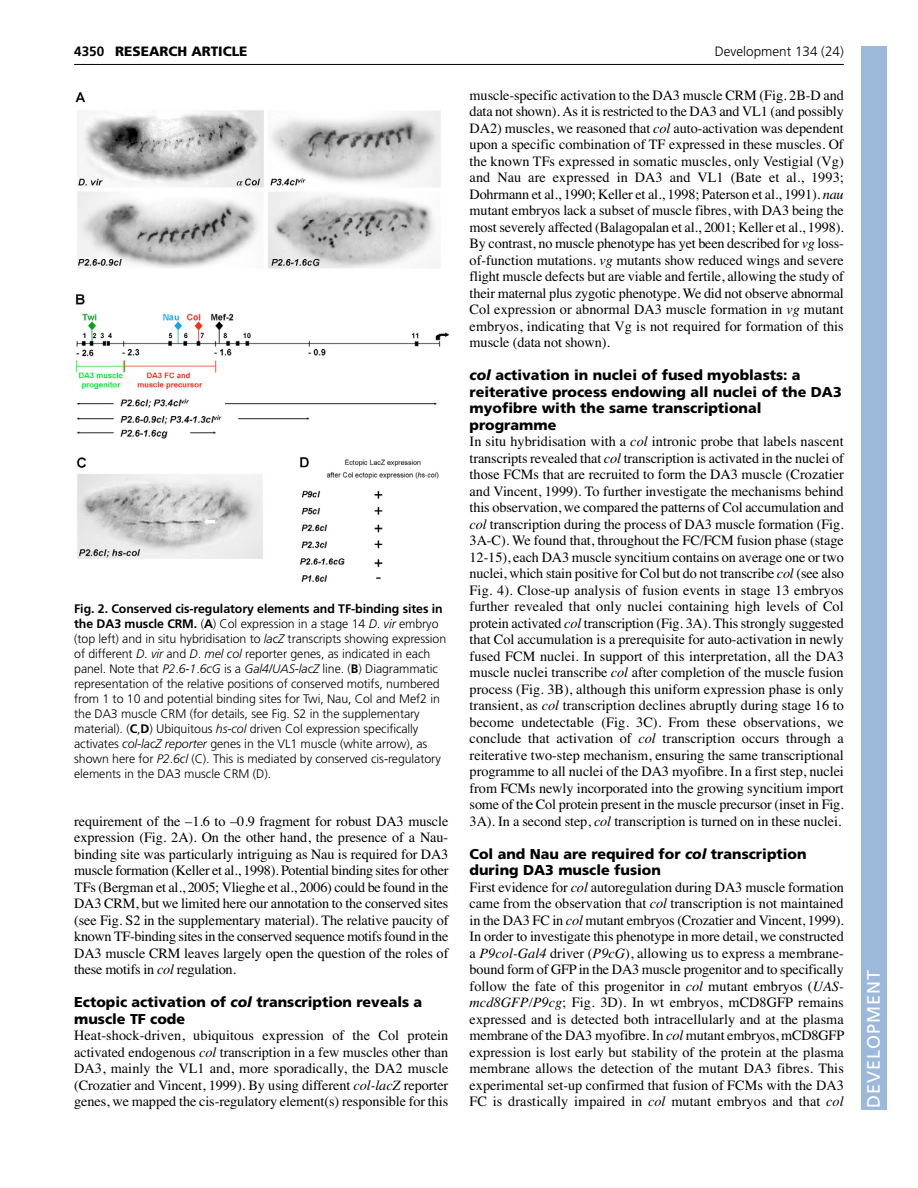
<style>
.page{position:relative;width:918px;height:1188px;background:#fff}
.page>*{position:absolute;margin:0;border:0;box-sizing:border-box;transform-origin:0 0}
.t1{font:18px "Frutiger LT Std";letter-spacing:.055em;color:#fff}
.t2{font:14.25px/16.5px "Times";letter-spacing:-.005em;color:#000;text-align:justify}
.t3{font:900 14.25px/16.5px "Frutiger LT Std";color:#000}
.t4{font:300 13.5px "Frutiger LT Std";color:#000}
.t5{font:900 13.5px "Frutiger LT Std";color:#000}
.t6{font:700 13.5px "Frutiger LT Std";color:#000}
.t7{font:300 12.3px/15px "Frutiger LT Std";letter-spacing:-.005em;color:#000}
.s1{font-weight:700}
.s2{font-style:italic}
</style>
<div class="page">
<hr style="left:74px;top:64px;width:770px;height:1px;background:#000">
<img style="left:75px;top:92px;width:373px;height:490px">
<div style="left:861px;top:46px;width:25px;height:1064px;background:#9cb9db"></div>
<p class="t6" style="left:74px;top:46px;width:32px">4350</p>
<p class="t5" style="left:115px;top:46px;width:134px">RESEARCH ARTICLE</p>
<p class="t4" style="left:715px;top:46px;width:131px">Development 134 (24)</p>
<p class="t7" style="left:74px;top:602px;width:374px"><span class="s1">Fig. 2. Conserved cis-regulatory elements and TF-binding sites in the DA3 muscle CRM.</span> (<span class="s1">A</span>) Col expression in a stage 14 <span class="s2">D</span>. <span class="s2">vir</span> embryo (top left) and in situ hybridisation to <span class="s2">lacZ</span> transcripts showing expression of different <span class="s2">D</span>. <span class="s2">vir</span> and <span class="s2">D</span>. <span class="s2">mel col</span> reporter genes, as indicated in each panel. Note that <span class="s2">P2</span>.<span class="s2">6-1</span>.<span class="s2">6cG</span> is a <span class="s2">Gal4/UAS-lacZ</span> line. (<span class="s1">B</span>) Diagrammatic representation of the relative positions of conserved motifs, numbered from 1 to 10 and potential binding sites for Twi, Nau, Col and Mef2 in the DA3 muscle CRM (for details, see Fig. S2 in the supplementary material). (<span class="s1">C</span>,<span class="s1">D</span>) Ubiquitous <span class="s2">hs-col</span> driven Col expression specifically activates <span class="s2">col-lacZ reporter</span> genes in the VL1 muscle (white arrow), as shown here for <span class="s2">P2</span>.<span class="s2">6cl</span> (C). This is mediated by conserved cis-regulatory elements in the DA3 muscle CRM (D).</p>
<p class="t2" style="left:74px;top:814px;width:376px">requirement of the –1.6 to –0.9 fragment for robust DA3 muscle expression (Fig. 2A). On the other hand, the presence of a Nau&shy;binding site was particularly intriguing as Nau is required for DA3 muscle formation (Keller et al., 1998). Potential binding sites for other TFs (Bergman et al., 2005; Vlieghe et al., 2006) could be found in the DA3 CRM, but we limited here our annotation to the conserved sites (see Fig. S2 in the supplementary material). The relative paucity of known TF-binding sites in the conserved sequence motifs found in the DA3 muscle CRM leaves largely open the question of the roles of these motifs in <span class="s2">col</span> regulation.</p>
<p class="t3" style="left:74px;top:995px;width:350px">Ectopic activation of <span class="s2">col</span> transcription reveals a muscle TF code</p>
<p class="t2" style="left:74px;top:1029px;width:376px">Heat-shock-driven, ubiquitous expression of the Col protein activated endogenous <span class="s2">col</span> transcription in a few muscles other than DA3, mainly the VL1 and, more sporadically, the DA2 muscle (Crozatier and Vincent, 1999). By using different <span class="s2">col-lacZ</span> reporter genes, we mapped the cis-regulatory element(s) responsible for this</p>
<p class="t2" style="left:470px;top:88px;width:376px">muscle-specific activation to the DA3 muscle CRM (Fig. 2B-D and data not shown). As it is restricted to the DA3 and VL1 (and possibly DA2) muscles, we reasoned that <span class="s2">col</span> auto-activation was dependent upon a specific combination of TF expressed in these muscles. Of the known TFs expressed in somatic muscles, only Vestigial (Vg) and Nau are expressed in DA3 and VL1 (Bate et al., 1993; Dohrmann et al., 1990; Keller et al., 1998; Paterson et al., 1991). <span class="s2">nau </span>mutant embryos lack a subset of muscle fibres, with DA3 being the most severely affected (Balagopalan et al., 2001; Keller et al., 1998).<br>By contrast, no muscle phenotype has yet been described for <span class="s2">vg</span> loss&shy;of-function mutations. <span class="s2">vg</span> mutants show reduced wings and severe flight muscle defects but are viable and fertile, allowing the study of their maternal plus zygotic phenotype. We did not observe abnormal Col expression or abnormal DA3 muscle formation in <span class="s2">vg</span> mutant embryos, indicating that Vg is not required for formation of this muscle (data not shown).</p>
<p class="t3" style="left:470px;top:368px;width:374px"><span class="s2">col</span> activation in nuclei of fused myoblasts: a reiterative process endowing all nuclei of the DA3 myofibre with the same transcriptional programme</p>
<p class="t2" style="left:470px;top:435px;width:376px">In situ hybridisation with a <span class="s2">col</span> intronic probe that labels nascent transcripts revealed that <span class="s2">col</span> transcription is activated in the nuclei of those FCMs that are recruited to form the DA3 muscle (Crozatier and Vincent, 1999). To further investigate the mechanisms behind this observation, we compared the patterns of Col accumulation and <span class="s2">col</span> transcription during the process of DA3 muscle formation (Fig.<br>3A-C). We found that, throughout the FC/FCM fusion phase (stage 12-15), each DA3 muscle syncitium contains on average one or two nuclei, which stain positive for Col but do not transcribe <span class="s2">col</span> (see also Fig. 4). Close-up analysis of fusion events in stage 13 embryos further revealed that only nuclei containing high levels of Col protein activated <span class="s2">col</span> transcription (Fig. 3A). This strongly suggested that Col accumulation is a prerequisite for auto-activation in newly fused FCM nuclei. In support of this interpretation, all the DA3 muscle nuclei transcribe <span class="s2">col</span> after completion of the muscle fusion process (Fig. 3B), although this uniform expression phase is only transient, as <span class="s2">col</span> transcription declines abruptly during stage 16 to become undetectable (Fig. 3C). From these observations, we conclude that activation of <span class="s2">col</span> transcription occurs through a reiterative two-step mechanism, ensuring the same transcriptional programme to all nuclei of the DA3 myofibre. In a first step, nuclei from FCMs newly incorporated into the growing syncitium import some of the Col protein present in the muscle precursor (inset in Fig.<br>3A). In a second step, <span class="s2">col</span> transcription is turned on in these nuclei.</p>
<p class="t3" style="left:470px;top:847px;width:338px">Col and Nau are required for <span class="s2">col</span> transcription during DA3 muscle fusion</p>
<p class="t2" style="left:470px;top:880px;width:376px">First evidence for <span class="s2">col</span> autoregulation during DA3 muscle formation came from the observation that <span class="s2">col</span> transcription is not maintained in the DA3 FC in <span class="s2">col</span> mutant embryos (Crozatier and Vincent, 1999).<br>In order to investigate this phenotype in more detail, we constructed a <span class="s2">P9col-Gal4</span> driver (<span class="s2">P9cG</span>), allowing us to express a membrane&shy;bound form of GFP in the DA3 muscle progenitor and to specifically follow the fate of this progenitor in <span class="s2">col</span> mutant embryos (<span class="s2">UAS&shy;mcd8GFP/P9cg</span>; Fig. 3D). In wt embryos, mCD8GFP remains expressed and is detected both intracellularly and at the plasma membrane of the DA3 myofibre. In <span class="s2">col</span> mutant embryos, mCD8GFP expression is lost early but stability of the protein at the plasma membrane allows the detection of the mutant DA3 fibres. This experimental set-up confirmed that fusion of FCMs with the DA3<br>FC is drastically impaired in <span class="s2">col</span> mutant embryos and that <span class="s2">col</span></p>
<p class="t1" style="left:863px;top:1108px;width:140px;rotate:-90deg">DEVELOPMENT</p>
</div>
